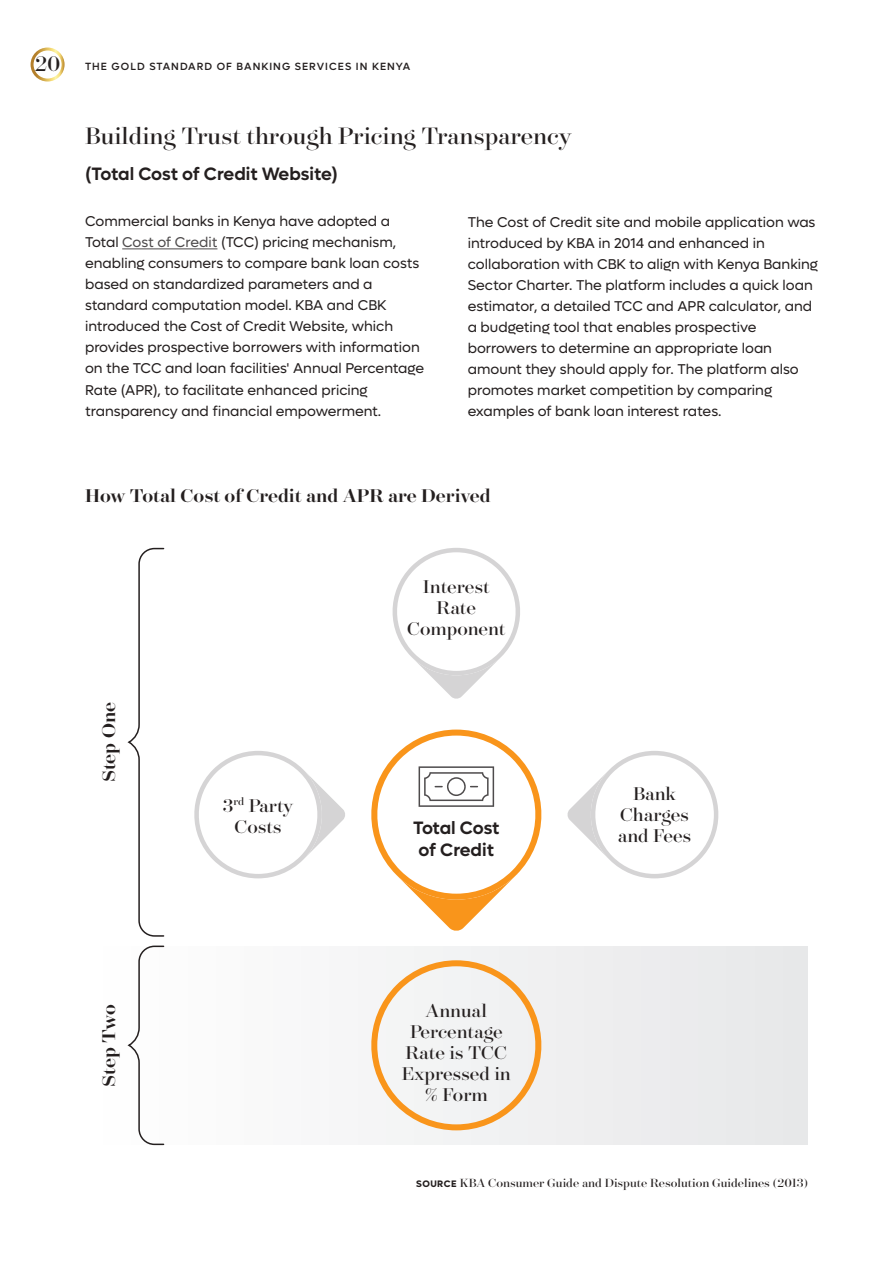
<style>
.page{position:relative;width:893px;height:1263px;background:#fff}
.page>*{position:absolute;margin:0;border:0;box-sizing:border-box;transform-origin:0 0}
.t1{font:27px "Surveyor Fine";color:#241f1f}
.t2{font:24px "Surveyor Fine";color:#241f1f}
.t3{font:21px/21px "Surveyor Fine";color:#241f1f;text-align:center}
.t4{font:500 21px "Surveyor Fine";color:#241f1f}
.t5{font:600 18px/21.6px "Lufga";letter-spacing:-.005em;color:#241f1f;text-align:center}
.t6{font:14.25px/21px "Lufga";color:#241f1f}
.t7{font:13.5px "Surveyor Fine";color:#241f1f}
.t8{font:500 10.5px "Lufga";letter-spacing:.1em;color:#241f1f}
.s1{color:#4e4b4c}
.s2{font-family:"Lufga";font-weight:700;font-size:9.45px}
</style>
<div class="page">
<div style="left:85px;top:946px;width:723px;height:198px;background:linear-gradient(to right,#fff,#e7e7e9)"></div>
<hr style="left:122px;top:248px;width:95px;height:1px;background:#4e4b4c">
<svg style="left:392px;top:548px;width:128px;height:151px"></svg>
<svg style="left:194px;top:751px;width:151px;height:127px"></svg>
<svg style="left:567px;top:751px;width:152px;height:127px"></svg>
<svg style="left:127px;top:547px;width:38px;height:390px"></svg>
<svg style="left:127px;top:945px;width:38px;height:201px"></svg>
<svg style="left:371px;top:729px;width:171px;height:202px"></svg>
<svg style="left:363px;top:960px;width:187px;height:170px"></svg>
<svg style="left:31px;top:48px;width:34px;height:34px"></svg>
<h2 class="t2" style="left:35px;top:50px;width:27px">20</h2>
<p class="t8" style="left:85px;top:60px;width:327px">THE GOLD STANDARD OF BANKING SERVICES IN KENYA</p>
<h1 class="t1" style="left:85px;top:121px;width:488px">Building Trust through Pricing Transparency</h1>
<p class="t5" style="left:85px;top:163px;width:254px">(Total Cost of Credit Website)</p>
<p class="t6" style="left:85px;top:211px;width:341px">Commercial banks in Kenya have adopted a Total <span class="s1">Cost of Credit</span> (TCC) pricing mechanism, enabling consumers to compare bank loan costs based on standardized parameters and a standard computation model. KBA and CBK introduced the Cost of Credit Website, which provides prospective borrowers with information on the TCC and loan facilities' Annual Percentage Rate (APR), to facilitate enhanced pricing transparency and financial empowerment.</p>
<p class="t6" style="left:468px;top:211px;width:352px">The Cost of Credit site and mobile application was introduced by KBA in 2014 and enhanced in collaboration with CBK to align with Kenya Banking Sector Charter. The platform includes a quick loan estimator, a detailed TCC and APR calculator, and a budgeting tool that enables prospective borrowers to determine an appropriate loan amount they should apply for. The platform also promotes market competition by comparing examples of bank loan interest rates.</p>
<h3 class="t4" style="left:85px;top:484px;width:407px">How Total Cost of Credit and APR are Derived</h3>
<h3 class="t4" style="left:96px;top:782px;width:82px;rotate:-90deg">Step One</h3>
<h3 class="t4" style="left:96px;top:1086px;width:84px;rotate:-90deg">Step Two</h3>
<h3 class="t3" style="left:407px;top:575px;width:100px">Interest<br>Rate<br>Component</h3>
<h3 class="t3" style="left:223px;top:794px;width:72px">3<sup>rd</sup> Party<br>Costs</h3>
<h3 class="t3" style="left:618px;top:782px;width:75px">Bank<br>Charges and Fees</h3>
<p class="t5" style="left:413px;top:817px;width:88px">Total Cost of Credit</p>
<h3 class="t3" style="left:402px;top:999px;width:110px">Annual<br>Percentage<br>Rate is TCC<br>Expressed in % Form</h3>
<p class="t7" style="left:416px;top:1175px;width:393px"><span class="s2">SOURCE</span> KBA Consumer Guide and Dispute Resolution Guidelines (2013)</p>
</div>
